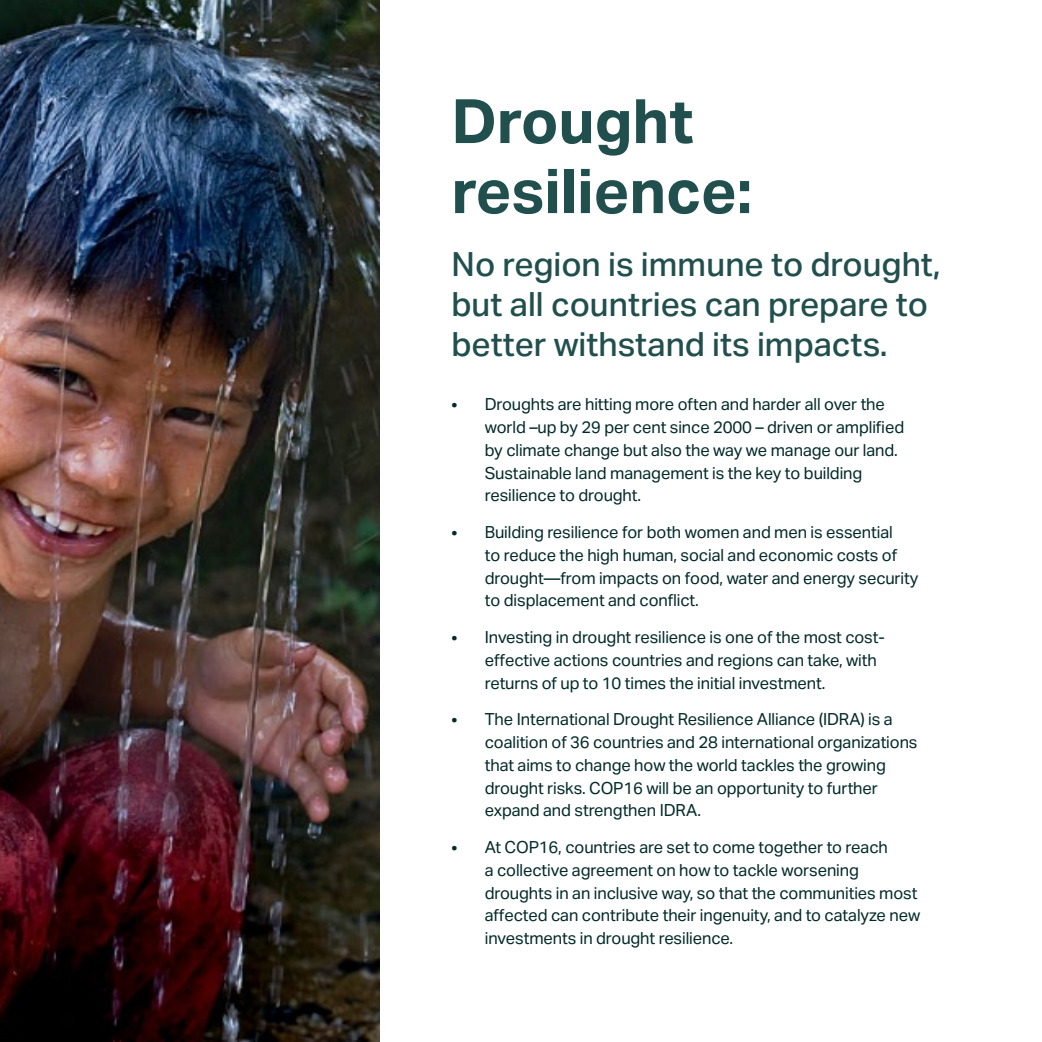
<style>
.page{position:relative;width:1042px;height:1042px;background:#fff}
.page>*{position:absolute;margin:0;border:0;box-sizing:border-box;transform-origin:0 0}
.t1{font:700 61.25px/70px "Aktiv Grotesk Arbc";color:#214f4d}
.t2{font:500 33.25px/40.2px "Aktiv Grotesk Arbc";color:#214f4d}
.t3{font:16.62px/22.8px "Aktiv Grotesk Arbc";letter-spacing:-.01em;color:#032929}
</style>
<div class="page">
<img style="left:0;top:0;width:380px;height:1042px">
<h1 class="t1" style="left:451px;top:87px;width:302px">Drought resilience:</h1>
<h2 class="t2" style="left:451px;top:244px;width:491px">No region is immune to drought, but all countries can prepare to better withstand its impacts.</h2>
<p class="t3" style="left:485px;top:393px;width:421px;text-indent:-33px">• Droughts are hitting more often and harder all over the world –up by 29 per cent since 2000 – driven or amplified by climate change but also the way we manage our land.<br>Sustainable land management is the key to building resilience to drought.</p>
<p class="t3" style="left:485px;top:521px;width:435px;text-indent:-33px">• Building resilience for both women and men is essential<br>to reduce the high human, social and economic costs of drought—from impacts on food, water and energy security to displacement and conflict.</p>
<p class="t3" style="left:485px;top:626px;width:402px;text-indent:-33px">• Investing in drought resilience is one of the most cost&shy;effective actions countries and regions can take, with returns of up to 10 times the initial investment.</p>
<p class="t3" style="left:485px;top:708px;width:434px;text-indent:-33px">• The International Drought Resilience Alliance (IDRA) is a coalition of 36 countries and 28 international organizations that aims to change how the world tackles the growing drought risks. COP16 will be an opportunity to further expand and strengthen IDRA.</p>
<p class="t3" style="left:485px;top:836px;width:437px;text-indent:-33px">• At COP16, countries are set to come together to reach<br>a collective agreement on how to tackle worsening droughts in an inclusive way, so that the communities most affected can contribute their ingenuity, and to catalyze new investments in drought resilience.</p>
</div>
